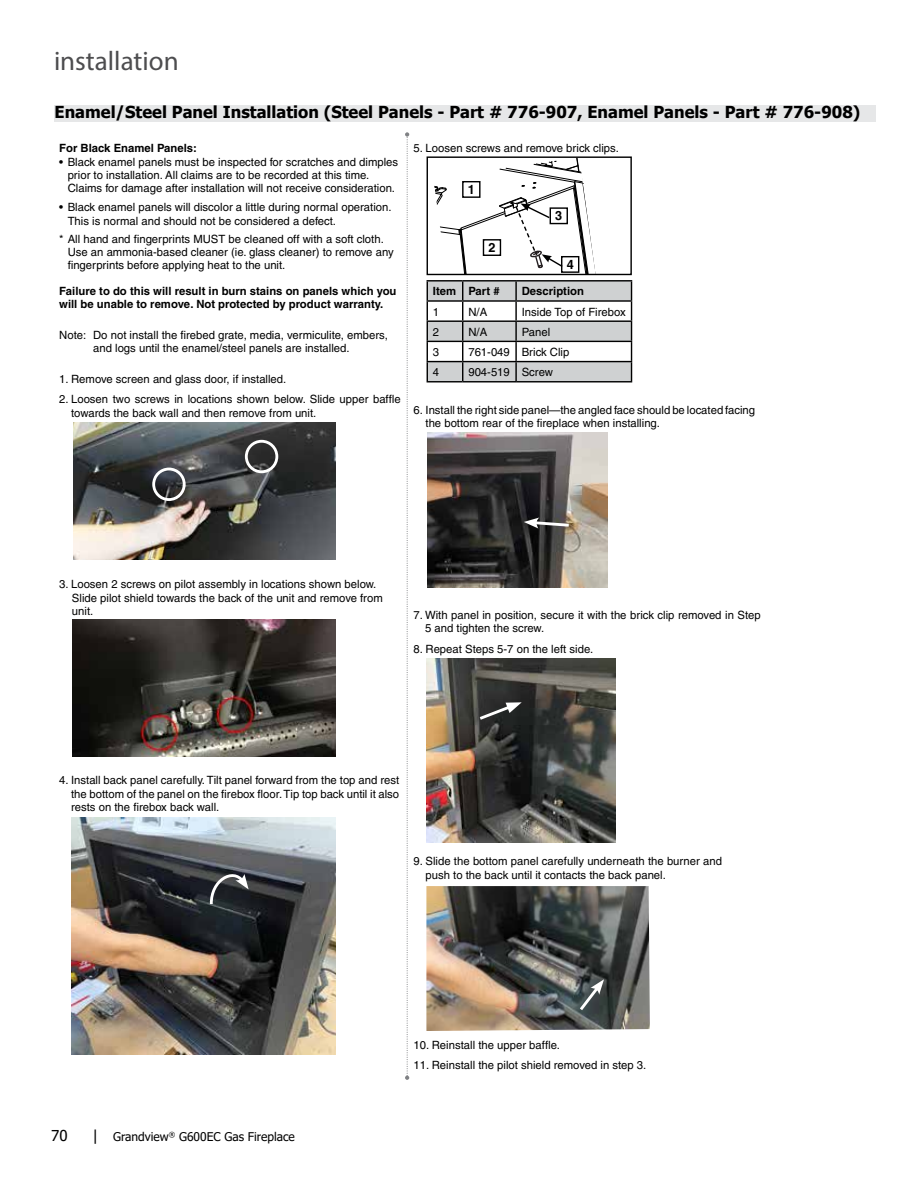
<style>
.page{position:relative;width:918px;height:1188px;background:#fff}
.page>*{position:absolute;margin:0;border:0;box-sizing:border-box;transform-origin:0 0}
.t1{font:27px "Myriad Pro";color:#4d4d4f}
.t2{font:700 16.5px "Tahoma";color:#000}
.t3{font:15px "Tahoma";color:#000}
.t4{font:700 12.75px "Arial";color:#000}
.t5{font:700 12.75px "Helvetica";color:#000}
.t6{font:12px "Tahoma";color:#000}
.t7{font:11.4px/13.6px "Helvetica";color:#000}
.t8{font:700 11.4px/12.8px "Helvetica";color:#000}
.s1{font-size:15px}
</style>
<div class="page">
<div style="left:55px;top:106px;width:821px;height:16px;background:#e6e7e8"></div>
<img style="left:73px;top:422px;width:263px;height:137px">
<img style="left:426px;top:886px;width:224px;height:145px">
<img style="left:72px;top:817px;width:263px;height:238px">
<img style="left:427px;top:432px;width:181px;height:156px">
<img style="left:426px;top:658px;width:189px;height:184px">
<div style="left:152px;top:468px;width:34px;height:33px;border:3px solid #fff;border-radius:50%"></div>
<div style="left:245px;top:440px;width:33px;height:33px;border:3px solid #fff;border-radius:50%"></div>
<svg style="left:209px;top:867px;width:40px;height:40px"></svg>
<svg style="left:577px;top:979px;width:27px;height:34px"></svg>
<svg style="left:405px;top:132px;width:4px;height:948px"></svg>
<img style="left:73px;top:619px;width:262px;height:138px">
<svg style="left:477px;top:702px;width:45px;height:20px"></svg>
<svg style="left:524px;top:518px;width:48px;height:11px"></svg>
<hr style="left:427px;top:280px;width:36px;height:2px;background:#000">
<hr style="left:463px;top:280px;width:53px;height:2px;background:#000">
<hr style="left:516px;top:280px;width:116px;height:2px;background:#000">
<svg style="left:427px;top:281px;width:205px;height:100px"></svg>
<hr style="left:427px;top:381px;width:36px;height:1px;background:#000">
<hr style="left:463px;top:381px;width:53px;height:1px;background:#000">
<hr style="left:516px;top:381px;width:116px;height:1px;background:#000">
<div style="left:427px;top:156px;width:205px;height:119px;border:1px solid #000"></div>
<svg style="left:433px;top:158px;width:163px;height:116px"></svg>
<div style="left:483px;top:239px;width:18px;height:17px;border:1px solid #000"></div>
<h1 class="t1" style="left:54px;top:44px;width:126px">installation</h1>
<h2 class="t2" style="left:55px;top:101px;width:807px">Enamel/Steel Panel Installation (Steel Panels - Part # 776-907, Enamel Panels - Part # 776-908)</h2>
<p class="t7" style="left:414px;top:142px;width:207px">5. Loosen screws and remove brick clips.</p>
<p class="t4" style="left:59px;top:110px;width:151px">PART # 776-907, 776-908</p>
<p class="t8" style="left:59px;top:142px;width:139px">For Black Enamel Panels:</p>
<p class="t7" style="left:68px;top:155px;width:332px;line-height:13.2px;text-indent:-8px">• Black enamel panels must be inspected for scratches and dimples prior to installation. All claims are to be recorded at this time.<br>Claims for damage after installation will not receive consideration.</p>
<p class="t7" style="left:68px;top:200px;width:325px;text-indent:-8px">• Black enamel panels will discolor a little during normal operation.<br>This is normal and should not be considered a defect.</p>
<p class="t7" style="left:68px;top:232px;width:328px;line-height:13.2px;text-indent:-8px">* All hand and fingerprints MUST be cleaned off with a soft cloth.<br>Use an ammonia-based cleaner (ie. glass cleaner) to remove any fingerprints before applying heat to the unit.</p>
<p class="t8" style="left:59px;top:284px;width:339px">Failure to do this will result in burn stains on panels which you will be unable to remove. Not protected by product warranty.</p>
<p class="t5" style="left:468px;top:181px;width:9px">1</p>
<p class="t5" style="left:555px;top:208px;width:9px">3</p>
<p class="t5" style="left:488px;top:240px;width:9px">2</p>
<p class="t5" style="left:567px;top:256px;width:9px">4</p>
<p class="t8" style="left:433px;top:285px;width:68px">Item Part #</p>
<p class="t8" style="left:522px;top:285px;width:64px">Description</p>
<p class="t7" style="left:433px;top:305px;width:8px">1</p>
<p class="t7" style="left:468px;top:305px;width:20px">N/A</p>
<p class="t7" style="left:522px;top:305px;width:105px">Inside Top of Firebox</p>
<p class="t7" style="left:433px;top:325px;width:8px">2</p>
<p class="t7" style="left:468px;top:325px;width:20px">N/A</p>
<p class="t7" style="left:522px;top:325px;width:30px">Panel</p>
<p class="t7" style="left:433px;top:345px;width:8px">3</p>
<p class="t7" style="left:468px;top:345px;width:103px">761-049 Brick Clip</p>
<p class="t7" style="left:433px;top:365px;width:8px">4</p>
<p class="t7" style="left:468px;top:365px;width:86px">904-519 Screw</p>
<p class="t7" style="left:59px;top:328px;width:330px;text-align:center">Note: Do not install the firebed grate, media, vermiculite, embers, and logs until the enamel/steel panels are installed.</p>
<p class="t7" style="left:59px;top:372px;width:229px">1. Remove screen and glass door, if installed.</p>
<p class="t7" style="left:71px;top:392px;width:331px;text-indent:-12px">2. Loosen two screws in locations shown below. Slide upper baffle towards the back wall and then remove from unit.</p>
<p class="t7" style="left:426px;top:403px;width:331px;text-indent:-12px">6. Install the right side panel—the angled face should be located facing the bottom rear of the fireplace when installing.</p>
<p class="t7" style="left:72px;top:577px;width:312px;text-indent:-13px">3. Loosen 2 screws on pilot assembly in locations shown below.<br>Slide pilot shield towards the back of the unit and remove from unit.</p>
<p class="t7" style="left:425px;top:608px;width:337px;text-indent:-11px">7. With panel in position, secure it with the brick clip removed in Step<br>5 and tighten the screw.</p>
<p class="t7" style="left:414px;top:642px;width:181px">8. Repeat Steps 5-7 on the left side.</p>
<p class="t7" style="left:71px;top:773px;width:330px;text-align:justify;text-indent:-12px">4. Install back panel carefully. Tilt panel forward from the top and rest the bottom of the panel on the firebox floor. Tip top back until it also rests on the firebox back wall.</p>
<p class="t7" style="left:426px;top:854px;width:298px;text-indent:-12px">9. Slide the bottom panel carefully underneath the burner and push to the back until it contacts the back panel.</p>
<h3 class="t3" style="left:51px;top:1126px;width:18px">70</h3>
<p class="t6" style="left:92px;top:1129px;width:204px"><span class="s1">|</span> Grandview<sup>®</sup> G600EC Gas Fireplace</p>
<p class="t7" style="left:414px;top:1038px;width:148px">10. Reinstall the upper baffle.</p>
<p class="t7" style="left:414px;top:1058px;width:234px">11. Reinstall the pilot shield removed in step 3.</p>
</div>
